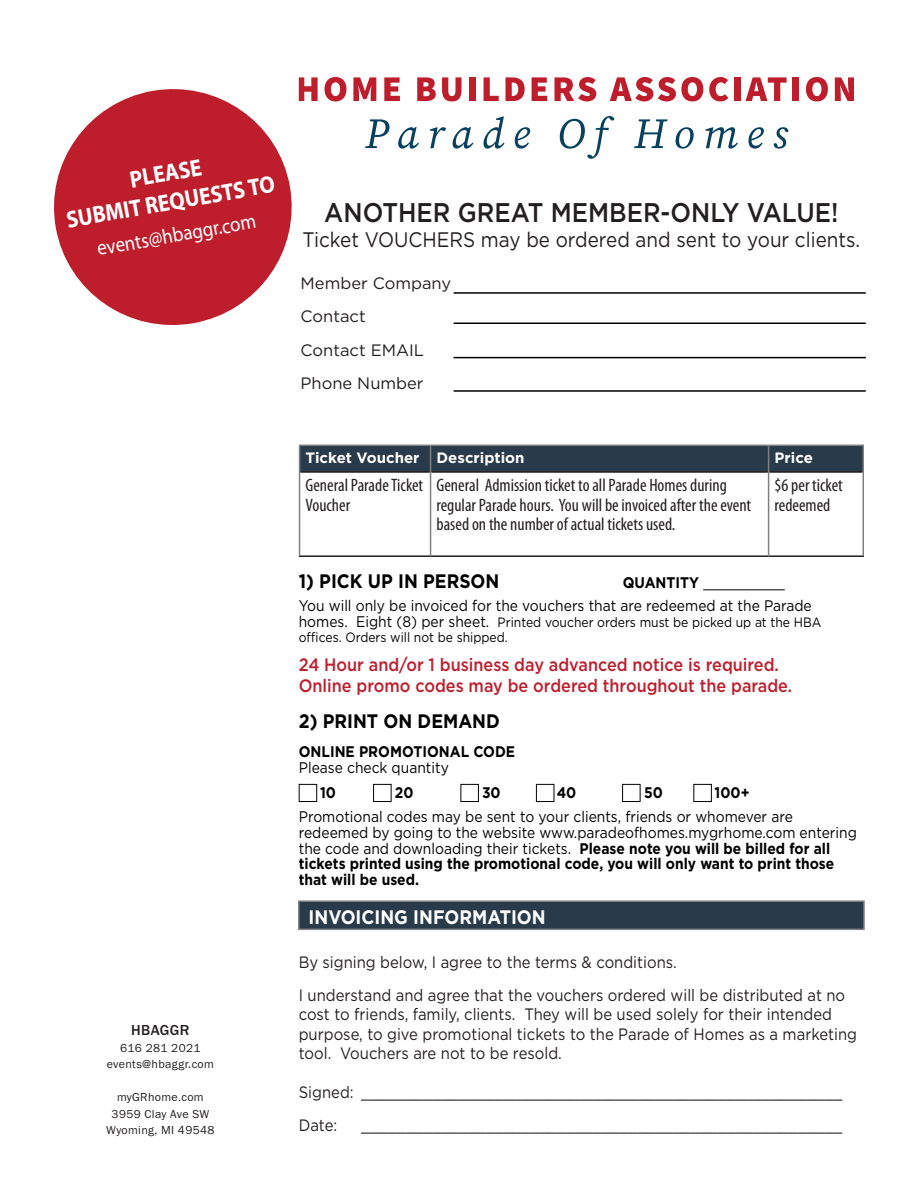
<style>
.page{position:relative;width:918px;height:1188px;background:#fff}
.page>*{position:absolute;margin:0;border:0;box-sizing:border-box;transform-origin:0 0}
.t1{font:500 27px "Gotham";color:#231f20;scale:.9 1}
.t2{font:700 24px/28.8px "Myriad Pro";color:#fff;text-align:center;scale:.9 1}
.t3{font:21px "Gotham";color:#231f20;scale:.9 1}
.t4{font:21px "Myriad Pro";color:#fff;scale:.9 1}
.Headline_B{font:700 19.5px "Gotham";color:#000;scale:.9 1}
.t5{font:700 19.5px "Gotham";color:#fff;scale:.9 1}
.t6{font:condensed 18px/19.5px "Myriad Pro";color:#231f20}
.Headline_B-2{font:500 18px/21.6px "Gotham";color:#be1d2c;scale:.9 1}
.t7{font:16.5px/19.5px "Gotham";color:#231f20;scale:.9 1}
.t8{font:16.5px "Gotham";color:#231f20}
.Headline_B-3{font:15.3px/15.8px "Gotham";color:#000;scale:.9 1}
.Headline_B-4{font:700 15.3px/15.8px "Gotham";color:#000;scale:.9 1}
.t9{font:700 15px "Gotham";color:#fff}
.t10{font:500 15px "Franklin Gothic URW";letter-spacing:.03em;color:#231f20}
.Headline_B-5{font:13.5px/15.8px "Gotham";color:#000;scale:.9 1}
.t11{font:12px "Franklin Gothic URW Boo";letter-spacing:.03em;color:#231f20}
.s1{font-size:15.3px}
.s2{font-weight:400}
.s3{font-weight:700}
</style>
<div class="page">
<hr style="left:703px;top:589px;width:82px;height:1px;background:#000">
<hr style="left:300px;top:471px;width:130px;height:2px;background:#231f20">
<hr style="left:431px;top:471px;width:337px;height:2px;background:#231f20">
<hr style="left:769px;top:471px;width:94px;height:2px;background:#231f20">
<hr style="left:299px;top:555px;width:132px;height:2px;background:#231f20">
<hr style="left:431px;top:555px;width:338px;height:2px;background:#231f20">
<hr style="left:769px;top:555px;width:95px;height:2px;background:#231f20">
<hr style="left:769px;top:445px;width:95px;height:1px;background:#808083">
<svg style="left:299px;top:445px;width:563px;height:27px;background:#2c3c4c"></svg>
<hr style="left:862px;top:446px;width:2px;height:26px;background:#808083">
<hr style="left:299px;top:472px;width:1px;height:83px;background:#808083">
<hr style="left:430px;top:472px;width:1px;height:83px;background:#808083">
<hr style="left:768px;top:472px;width:1px;height:83px;background:#808083">
<hr style="left:862px;top:472px;width:2px;height:83px;background:#808083">
<div style="left:299px;top:784px;width:18px;height:18px;border:1px solid #000"></div>
<div style="left:373px;top:784px;width:19px;height:18px;border:1px solid #000"></div>
<div style="left:460px;top:784px;width:19px;height:18px;border:1px solid #000"></div>
<div style="left:536px;top:784px;width:18px;height:18px;border:1px solid #000"></div>
<div style="left:693px;top:784px;width:19px;height:18px;border:1px solid #000"></div>
<div style="left:622px;top:784px;width:18px;height:18px;border:1px solid #000"></div>
<div style="left:298px;top:900px;width:567px;height:30px;background:#293a4b;border:2px solid #808083"></div>
<hr style="left:454px;top:292px;width:412px;height:2px;background:#000">
<hr style="left:454px;top:322px;width:412px;height:2px;background:#000">
<hr style="left:454px;top:357px;width:412px;height:1px;background:#000">
<hr style="left:454px;top:390px;width:412px;height:2px;background:#000">
<svg style="left:54px;top:80px;width:245px;height:245px;fill:#be1d2c"></svg>
<svg style="left:299px;top:77px;width:19px;height:24px"></svg>
<svg style="left:325px;top:77px;width:21px;height:24px"></svg>
<svg style="left:353px;top:77px;width:23px;height:24px"></svg>
<svg style="left:384px;top:77px;width:16px;height:24px"></svg>
<svg style="left:417px;top:77px;width:19px;height:24px"></svg>
<svg style="left:442px;top:77px;width:20px;height:24px"></svg>
<div style="left:469px;top:77px;width:7px;height:24px;background:#be1d2c"></div>
<svg style="left:484px;top:77px;width:15px;height:24px"></svg>
<svg style="left:506px;top:77px;width:19px;height:24px"></svg>
<svg style="left:532px;top:77px;width:15px;height:24px"></svg>
<svg style="left:554px;top:77px;width:42px;height:24px"></svg>
<svg style="left:610px;top:77px;width:93px;height:24px"></svg>
<svg style="left:709px;top:77px;width:19px;height:24px"></svg>
<div style="left:734px;top:77px;width:7px;height:24px;background:#be1d2c"></div>
<svg style="left:746px;top:77px;width:41px;height:24px"></svg>
<div style="left:793px;top:77px;width:6px;height:24px;background:#be1d2c"></div>
<svg style="left:806px;top:77px;width:22px;height:24px"></svg>
<svg style="left:835px;top:77px;width:19px;height:24px"></svg>
<svg style="left:365px;top:119px;width:25px;height:29px"></svg>
<svg style="left:398px;top:127px;width:21px;height:22px"></svg>
<svg style="left:430px;top:127px;width:16px;height:21px"></svg>
<svg style="left:453px;top:127px;width:20px;height:22px"></svg>
<svg style="left:484px;top:116px;width:21px;height:33px"></svg>
<svg style="left:515px;top:127px;width:15px;height:22px"></svg>
<svg style="left:560px;top:116px;width:54px;height:43px"></svg>
<svg style="left:634px;top:119px;width:34px;height:29px"></svg>
<svg style="left:676px;top:127px;width:18px;height:22px"></svg>
<svg style="left:705px;top:127px;width:33px;height:22px"></svg>
<svg style="left:748px;top:127px;width:16px;height:22px"></svg>
<svg style="left:774px;top:127px;width:14px;height:22px"></svg>
<p class="t2" style="left:59px;top:177px;width:236px;rotate:-10deg">PLEASE<br>SUBMIT REQUESTS TO</p>
<p class="t4" style="left:95px;top:236px;width:180px;rotate:-10deg">events@hbaggr.com</p>
<p class="t1" style="left:324px;top:195px;width:573px">ANOTHER GREAT MEMBER-ONLY VALUE!</p>
<p class="t3" style="left:303px;top:226px;width:621px">Ticket VOUCHERS may be ordered and sent to your clients.</p>
<p class="t8" style="left:301px;top:273px;width:152px">Member Company</p>
<p class="t8" style="left:301px;top:306px;width:67px">Contact</p>
<p class="t8" style="left:301px;top:339px;width:125px">Contact EMAIL</p>
<p class="t8" style="left:301px;top:373px;width:125px">Phone Number</p>
<p class="t10" style="left:131px;top:1021px;width:60px">HBAGGR</p>
<p class="t11" style="left:120px;top:1040px;width:82px">616 281 2021</p>
<p class="t11" style="left:107px;top:1057px;width:109px">events@hbaggr.com</p>
<p class="t11" style="left:117px;top:1090px;width:88px">myGRhome.com</p>
<p class="t11" style="left:112px;top:1106px;width:99px">3959 Clay Ave SW</p>
<p class="t11" style="left:106px;top:1123px;width:110px">Wyoming, MI 49548</p>
<p class="t9" style="left:306px;top:448px;width:115px">Ticket Voucher</p>
<p class="t9" style="left:437px;top:448px;width:90px">Description</p>
<p class="t9" style="left:775px;top:448px;width:40px">Price</p>
<p class="t6" style="left:306px;top:476px;width:119px">General Parade Ticket<br>Voucher</p>
<p class="t6" style="left:437px;top:476px;width:316px">General Admission ticket to all Parade Homes during regular Parade hours. You will be invoiced after the event based on the number of actual tickets used.</p>
<p class="t6" style="left:775px;top:476px;width:70px">$6 per ticket redeemed</p>
<p class="Headline_B" style="left:299px;top:568px;width:224px">1) PICK UP IN PERSON</p>
<p class="Headline_B-4" style="left:623px;top:575px;width:86px">QUANTITY</p>
<p class="Headline_B-3" style="left:299px;top:597px;width:571px">You will only be invoiced for the vouchers that are redeemed at the Parade</p>
<p class="Headline_B-5" style="left:299px;top:614px;width:582px"><span class="s1">homes. Eight (8) per sheet.</span> Printed voucher orders must be picked up at the HBA offices. Orders will not be shipped.</p>
<p class="Headline_B-2" style="left:299px;top:653px;width:550px">24 Hour and/or 1 business day advanced notice is required.<br>Online promo codes may be ordered throughout the parade.</p>
<p class="Headline_B" style="left:299px;top:708px;width:225px">2) PRINT ON DEMAND</p>
<p class="Headline_B-4" style="left:299px;top:743px;width:242px">ONLINE PROMOTIONAL CODE<br><span class="s2">Please check quantity</span></p>
<p class="Headline_B-3" style="left:299px;top:808px;width:622px">Promotional codes may be sent to your clients, friends or whomever are redeemed by going to the website www.paradeofhomes.mygrhome.com entering the code and downloading their tickets. <span class="s3">Please note you will be billed for all tickets printed using the promotional code, you will only want to print those that will be used.</span></p>
<p class="Headline_B-4" style="left:320px;top:785px;width:19px">10</p>
<p class="Headline_B-4" style="left:395px;top:785px;width:22px">20</p>
<p class="Headline_B-4" style="left:482px;top:785px;width:22px">30</p>
<p class="Headline_B-4" style="left:557px;top:785px;width:23px">40</p>
<p class="Headline_B-4" style="left:644px;top:785px;width:22px">50</p>
<p class="Headline_B-4" style="left:715px;top:785px;width:40px">100+</p>
<p class="t5" style="left:309px;top:904px;width:265px">INVOICING INFORMATION</p>
<p class="t7" style="left:299px;top:952px;width:422px">By signing below, I agree to the terms &amp; conditions.</p>
<p class="t7" style="left:299px;top:985px;width:622px">I understand and agree that the vouchers ordered will be distributed at no cost to friends, family, clients. They will be used solely for their intended purpose, to give promotional tickets to the Parade of Homes as a marketing tool. Vouchers are not to be resold.</p>
<p class="t7" style="left:299px;top:1082px;width:605px">Signed: ______________________________________________________</p>
<p class="t7" style="left:299px;top:1115px;width:44px">Date:</p>
<p class="t7" style="left:361px;top:1115px;width:536px">______________________________________________________</p>
</div>
